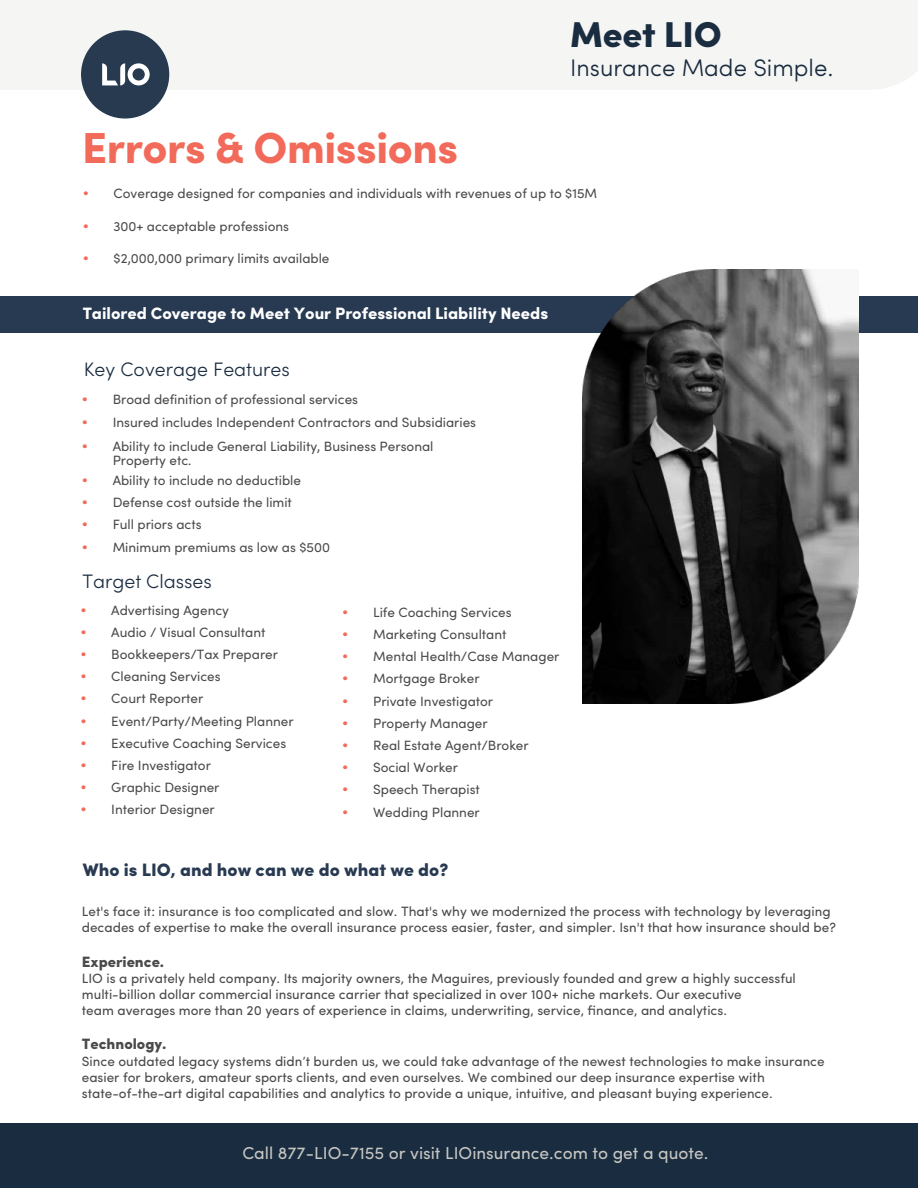
<style>
.page{position:relative;width:918px;height:1188px;background:#fff}
.page>*{position:absolute;margin:0;border:0;box-sizing:border-box;transform-origin:0 0}
.t1{font:900 43.5px "Sofia Pro";letter-spacing:-.01em;color:#f26a59}
.t2{font:900 36px "Sofia Pro";color:#1a2c3f}
.t3{font:300 24px "Sofia Pro";color:#1a2c3f}
.t4{font:300 19.5px "Sofia Pro";color:#1a2c3f}
.t5{font:900 18px "Sofia Pro";color:#283a52}
.t6{font:17.25px "Sofia Pro";color:#c6c6c2}
.t7{font:900 16.5px "Sofia Pro";color:#fff}
.t8{font:900 15px "Sofia Pro";color:#4a4a4b}
.t9{font:13.5px/16.2px "Sofia Pro";color:#4a4a4b}
.t10{font:13.5px/14px "Sofia Pro";color:#4a4a4b}
.s1{color:#f26a59}
</style>
<div class="page">
<div style="left:0;top:296px;width:918px;height:36px;background:#283a52"></div>
<div style="left:0;top:0;width:918px;height:90px;background:#f5f6f4"></div>
<div style="left:0;top:1123px;width:918px;height:65px;background:#1a2c3f"></div>
<div style="left:81px;top:30px;width:88px;height:89px;background:#273a50;border-radius:50%"></div>
<svg style="left:102px;top:63px;width:48px;height:22px"></svg>
<img style="left:583px;top:270px;width:275px;height:434px">
<h2 class="t2" style="left:570px;top:6px;width:153px">Meet LIO</h2>
<h3 class="t3" style="left:570px;top:50px;width:265px">Insurance Made Simple.</h3>
<h1 class="t1" style="left:82px;top:123px;width:378px">Errors &amp; Omissions</h1>
<p class="t10" style="left:83px;top:187px;width:516px"><span class="s1">•</span> Coverage designed for companies and individuals with revenues of up to $15M</p>
<p class="t10" style="left:83px;top:219px;width:208px"><span class="s1">•</span> 300+ acceptable professions</p>
<p class="t10" style="left:83px;top:252px;width:248px"><span class="s1">•</span> $2,000,000 primary limits available</p>
<p class="t7" style="left:83px;top:304px;width:467px">Tailored Coverage to Meet Your Professional Liability Needs</p>
<h3 class="t4" style="left:84px;top:358px;width:207px">Key Coverage Features</h3>
<p class="t10" style="left:82px;top:393px;width:278px"><span class="s1">•</span> Broad definition of professional services</p>
<p class="t10" style="left:82px;top:415px;width:396px"><span class="s1">•</span> Insured includes Independent Contractors and Subsidiaries</p>
<p class="t10" style="left:113px;top:439px;width:322px;text-indent:-31px"><span class="s1">•</span> Ability to include General Liability, Business Personal<br>Property etc.</p>
<p class="t10" style="left:82px;top:473px;width:221px"><span class="s1">•</span> Ability to include no deductible</p>
<p class="t10" style="left:82px;top:496px;width:212px"><span class="s1">•</span> Defense cost outside the limit</p>
<p class="t10" style="left:82px;top:518px;width:121px"><span class="s1">•</span> Full priors acts</p>
<p class="t10" style="left:82px;top:540px;width:250px"><span class="s1">•</span> Minimum premiums as low as $500</p>
<h3 class="t4" style="left:82px;top:570px;width:131px">Target Classes</h3>
<p class="t10" style="left:80px;top:603px;width:150px"><span class="s1">•</span> Advertising Agency</p>
<p class="t10" style="left:80px;top:625px;width:187px"><span class="s1">•</span> Audio / Visual Consultant</p>
<p class="t10" style="left:80px;top:647px;width:199px"><span class="s1">•</span> Bookkeepers/Tax Preparer</p>
<p class="t10" style="left:80px;top:670px;width:142px"><span class="s1">•</span> Cleaning Services</p>
<p class="t10" style="left:80px;top:692px;width:124px"><span class="s1">•</span> Court Reporter</p>
<p class="t10" style="left:80px;top:714px;width:215px"><span class="s1">•</span> Event/Party/Meeting Planner</p>
<p class="t10" style="left:80px;top:736px;width:207px"><span class="s1">•</span> Executive Coaching Services</p>
<p class="t10" style="left:80px;top:758px;width:132px"><span class="s1">•</span> Fire Investigator</p>
<p class="t10" style="left:80px;top:781px;width:141px"><span class="s1">•</span> Graphic Designer</p>
<p class="t10" style="left:80px;top:803px;width:136px"><span class="s1">•</span> Interior Designer</p>
<p class="t10" style="left:342px;top:605px;width:171px"><span class="s1">•</span> Life Coaching Services</p>
<p class="t10" style="left:342px;top:627px;width:166px"><span class="s1">•</span> Marketing Consultant</p>
<p class="t10" style="left:342px;top:650px;width:219px"><span class="s1">•</span> Mental Health/Case Manager</p>
<p class="t10" style="left:342px;top:672px;width:139px"><span class="s1">•</span> Mortgage Broker</p>
<p class="t10" style="left:342px;top:694px;width:152px"><span class="s1">•</span> Private Investigator</p>
<p class="t10" style="left:342px;top:716px;width:147px"><span class="s1">•</span> Property Manager</p>
<p class="t10" style="left:342px;top:738px;width:188px"><span class="s1">•</span> Real Estate Agent/Broker</p>
<p class="t10" style="left:342px;top:761px;width:117px"><span class="s1">•</span> Social Worker</p>
<p class="t10" style="left:342px;top:783px;width:139px"><span class="s1">•</span> Speech Therapist</p>
<p class="t10" style="left:342px;top:805px;width:139px"><span class="s1">•</span> Wedding Planner</p>
<h3 class="t5" style="left:83px;top:855px;width:367px">Who is LIO, and how can we do what we do?</h3>
<p class="t9" style="left:82px;top:902px;width:756px">Let's face it: insurance is too complicated and slow. That's why we modernized the process with technology by leveraging decades of expertise to make the overall insurance process easier, faster, and simpler. Isn't that how insurance should be?</p>
<p class="t8" style="left:82px;top:950px;width:84px">Experience.</p>
<p class="t9" style="left:82px;top:969px;width:716px">LIO is a privately held company. Its majority owners, the Maguires, previously founded and grew a highly successful multi-billion dollar commercial insurance carrier that specialized in over 100+ niche markets. Our executive<br>team averages more than 20 years of experience in claims, underwriting, service, finance, and analytics.</p>
<p class="t8" style="left:82px;top:1032px;width:86px">Technology.</p>
<p class="t9" style="left:82px;top:1052px;width:744px">Since outdated legacy systems didn’t burden us, we could take advantage of the newest technologies to make insurance easier for brokers, amateur sports clients, and even ourselves. We combined our deep insurance expertise with state-of-the-art digital capabilities and analytics to provide a unique, intuitive, and pleasant buying experience.</p>
<p class="t6" style="left:242px;top:1140px;width:467px">Call 877-LIO-7155 or visit LIOinsurance.com to get a quote.</p>
</div>
